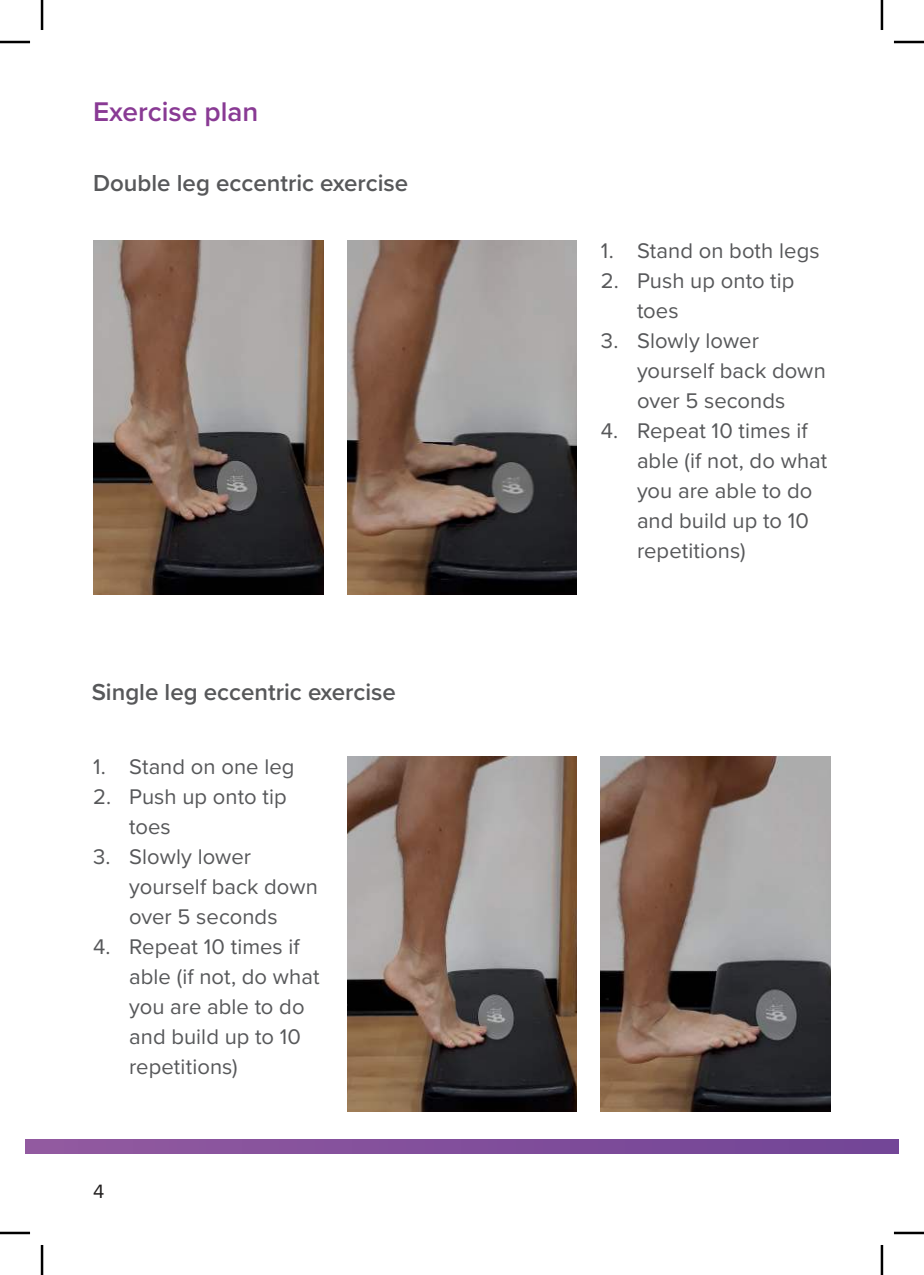
<style>
.page{position:relative;width:924px;height:1275px;background:#fff}
.page>*{position:absolute;margin:0;border:0;box-sizing:border-box;transform-origin:0 0}
.t1{font:600 28px "Proxima Nova";color:#893a94}
.t2{font:600 24px "Proxima Nova";color:#57585a}
.t3{font:22px/30px "Proxima Nova";letter-spacing:.005em;color:#57585a}
.t4{font:20px "Proxima Nova";color:#221f1f}
</style>
<div class="page">
<img style="left:93px;top:240px;width:230px;height:355px">
<img style="left:347px;top:240px;width:229px;height:355px">
<img style="left:347px;top:756px;width:229px;height:355px">
<img style="left:600px;top:756px;width:230px;height:355px">
<img style="left:25px;top:1139px;width:873px;height:14px">
<hr style="left:0;top:41px;width:30px;height:2px;background:#000">
<hr style="left:893px;top:41px;width:30px;height:2px;background:#000">
<hr style="left:0;top:1231px;width:30px;height:3px;background:#000">
<hr style="left:893px;top:1231px;width:30px;height:3px;background:#000">
<hr style="left:41px;top:0;width:2px;height:30px;background:#000">
<hr style="left:41px;top:1245px;width:2px;height:30px;background:#000">
<hr style="left:880px;top:0;width:2px;height:30px;background:#000">
<hr style="left:880px;top:1245px;width:2px;height:30px;background:#000">
<p class="t1" style="left:93px;top:100px;width:167px">Exercise plan</p>
<p class="t2" style="left:93px;top:173px;width:316px">Double leg eccentric exercise</p>
<p class="t2" style="left:92px;top:681px;width:306px">Single leg eccentric exercise</p>
<p class="t3" style="left:93px;top:753px;width:203px">1. Stand on one leg</p>
<p class="t3" style="left:129px;top:783px;width:159px;text-indent:-36px">2. Push up onto tip toes</p>
<p class="t3" style="left:129px;top:843px;width:190px;text-indent:-36px">3. Slowly lower yourself back down over 5 seconds</p>
<p class="t3" style="left:129px;top:933px;width:192px;text-indent:-36px">4. Repeat 10 times if able (if not, do what you are able to do and build up to 10 repetitions)</p>
<p class="t4" style="left:93px;top:1182px;width:13px">4</p>
<p class="t3" style="left:600px;top:237px;width:220px">1. Stand on both legs</p>
<p class="t3" style="left:636px;top:267px;width:159px;text-indent:-36px">2. Push up onto tip toes</p>
<p class="t3" style="left:636px;top:327px;width:190px;text-indent:-36px">3. Slowly lower yourself back down over 5 seconds</p>
<p class="t3" style="left:636px;top:417px;width:192px;text-indent:-36px">4. Repeat 10 times if able (if not, do what you are able to do and build up to 10 repetitions)</p>
</div>
